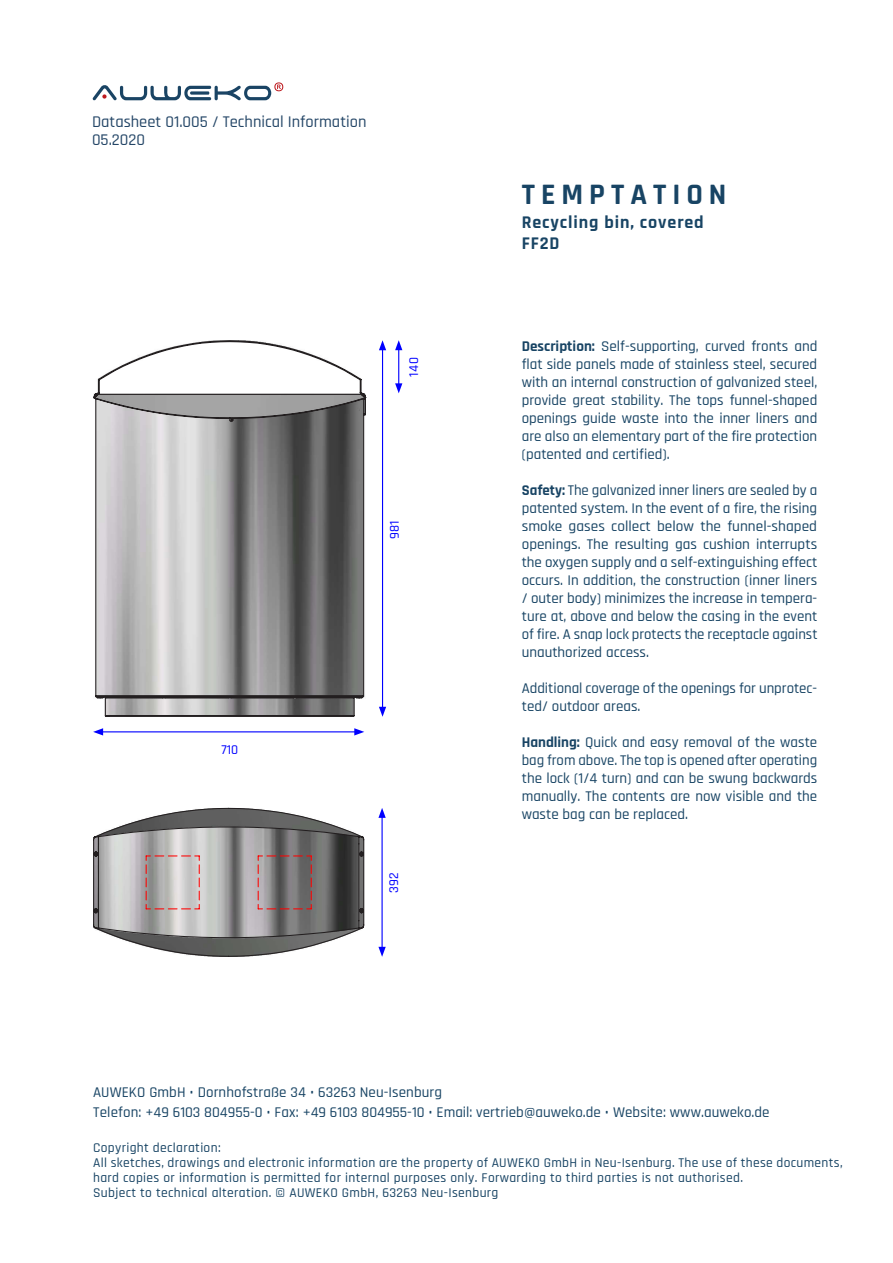
<style>
.page{position:relative;width:893px;height:1263px;background:#fff}
.page>*{position:absolute;margin:0;border:0;box-sizing:border-box;transform-origin:0 0}
.t1{font:700 30px "Rajdhani";letter-spacing:.2em;color:#184464}
.t2{font:700 18px "Rajdhani";letter-spacing:.05em;color:#184464}
.t3{font:500 16.5px "Rajdhani";color:#244667}
.t4{font:500 15px/18px "Rajdhani";color:#184464;text-align:justify}
.t5{font:500 13.5px/15px "Rajdhani";letter-spacing:.025em;color:#184464}
.t6{font:500 13.5px "Rajdhani";color:#00f}
.s1{font-weight:700}
</style>
<div class="page">
<svg style="left:93px;top:340px;width:274px;height:377px"></svg>
<svg style="left:96px;top:393px;width:267px;height:306px;background:#989798"></svg>
<svg style="left:93px;top:807px;width:272px;height:150px;background:#9a9797"></svg>
<hr style="left:382px;top:348px;width:1px;height:361px;background:#00f">
<svg style="left:379px;top:340px;width:7px;height:10px"></svg>
<svg style="left:379px;top:707px;width:7px;height:10px"></svg>
<hr style="left:101px;top:731px;width:256px;height:1px;background:#00f">
<svg style="left:93px;top:728px;width:10px;height:7px"></svg>
<svg style="left:354px;top:728px;width:10px;height:7px"></svg>
<hr style="left:381px;top:815px;width:2px;height:134px;background:#00f">
<svg style="left:378px;top:808px;width:8px;height:10px"></svg>
<svg style="left:378px;top:947px;width:8px;height:10px"></svg>
<hr style="left:398px;top:348px;width:1px;height:38px;background:#00f">
<svg style="left:395px;top:340px;width:7px;height:10px"></svg>
<svg style="left:395px;top:383px;width:7px;height:10px"></svg>
<svg style="left:93px;top:82px;width:190px;height:18px"></svg>
<p class="t3" style="left:92px;top:113px;width:276px">Datasheet 01.005 / Technical Information</p>
<p class="t3" style="left:92px;top:131px;width:54px">05.2020</p>
<p class="t6" style="left:221px;top:742px;width:18px">710</p>
<p class="t6" style="left:406px;top:377px;width:21px;rotate:-90deg">140</p>
<p class="t6" style="left:387px;top:539px;width:20px;rotate:-90deg">981</p>
<p class="t6" style="left:386px;top:893px;width:22px;rotate:-90deg">392</p>
<p class="t1" style="left:522px;top:176px;width:206px">TEMPTATION</p>
<p class="t2" style="left:522px;top:211px;width:183px">Recycling bin, covered</p>
<p class="t2" style="left:522px;top:233px;width:39px">FF2D</p>
<p class="t4" style="left:522px;top:338px;width:297px"><span class="s1">Description:</span> Self-supporting, curved fronts and flat side panels made of stainless steel, secured with an internal construction of galvanized steel, provide great stability. The tops funnel-shaped openings guide waste into the inner liners and are also an elementary part of the fire protection (patented and certified).</p>
<p class="t4" style="left:522px;top:482px;width:297px"><span class="s1">Safety:</span> The galvanized inner liners are sealed by a patented system. In the event of a fire, the rising smoke gases collect below the funnel-shaped openings. The resulting gas cushion interrupts the oxygen supply and a self-extinguishing effect occurs. In addition, the construction (inner liners / outer body) minimizes the increase in tempera&shy;ture at, above and below the casing in the event of fire. A snap lock protects the receptacle against unauthorized access.</p>
<p class="t4" style="left:522px;top:680px;width:297px">Additional coverage of the openings for unprotec&shy;ted/ outdoor areas.</p>
<p class="t4" style="left:522px;top:734px;width:297px"><span class="s1">Handling:</span> Quick and easy removal of the waste bag from above. The top is opened after operating the lock (1/4 turn) and can be swung backwards manually. The contents are now visible and the waste bag can be replaced.</p>
<p class="t4" style="left:93px;top:1084px;width:350px">AUWEKO GmbH • Dornhofstraße 34 • 63263 Neu-Isenburg</p>
<p class="t4" style="left:93px;top:1104px;width:678px">Telefon: +49 6103 804955-0 • Fax: +49 6103 804955-10 • Email: vertrieb@auweko.de • Website: www.auweko.de</p>
<p class="t5" style="left:93px;top:1141px;width:129px">Copyright declaration:</p>
<p class="t5" style="left:93px;top:1156px;width:751px">All sketches, drawings and electronic information are the property of AUWEKO GmbH in Neu-Isenburg. The use of these documents, hard copies or information is permitted for internal purposes only. Forwarding to third parties is not authorised.</p>
<p class="t5" style="left:93px;top:1186px;width:407px">Subject to technical alteration. © AUWEKO GmbH, 63263 Neu-Isenburg</p>
</div>
